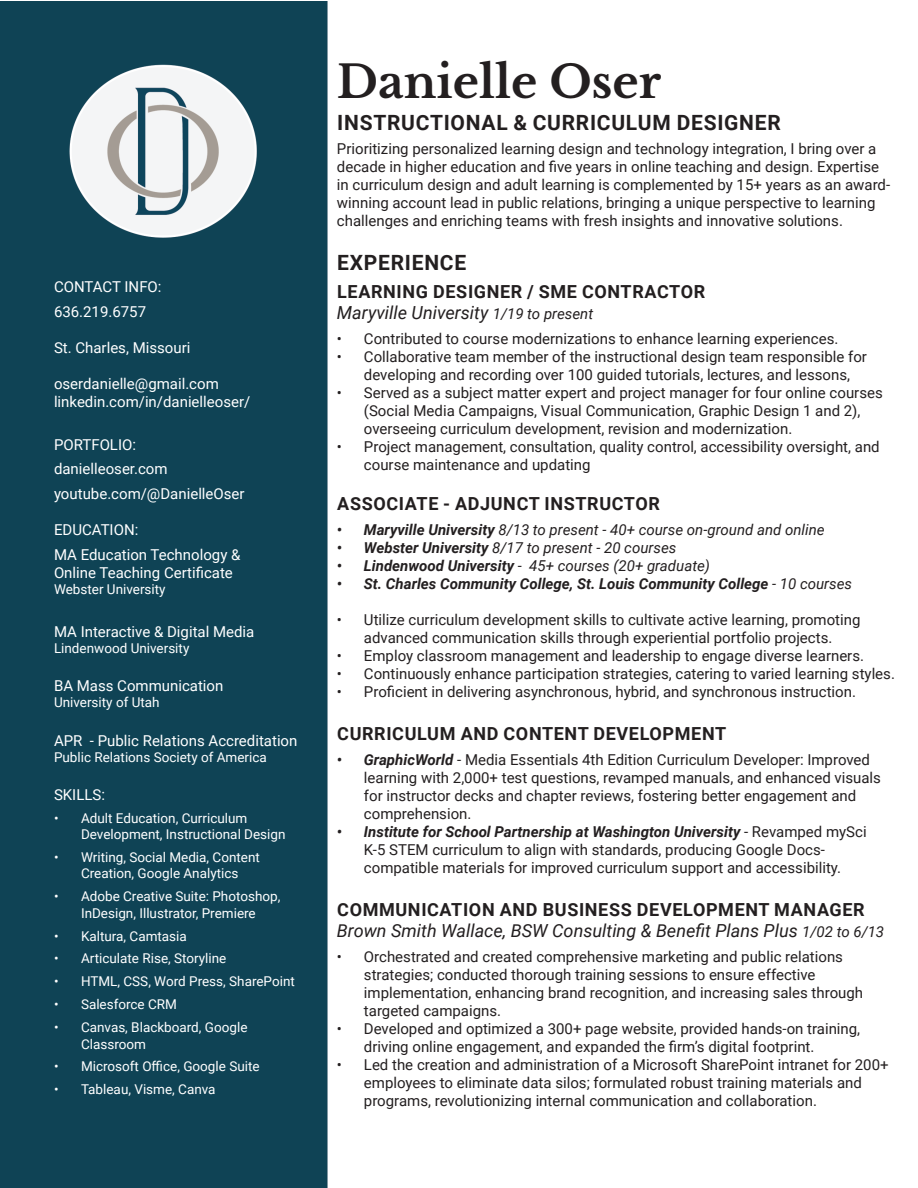
<style>
.page{position:relative;width:918px;height:1188px;background:#fff}
.page>*{position:absolute;margin:0;border:0;box-sizing:border-box;transform-origin:0 0}
.Head_1{font:700 45px "Libre Baskerville";color:#231f20}
.Body_Subhead{font:700 21px "Roboto";letter-spacing:.035em;color:#231f20}
.Body_head_2{font:700 18px/21.6px "Roboto";letter-spacing:.035em;color:#231f20}
.Body_head_2-2{font:italic 18px/21.6px "Roboto";color:#231f20}
.body_content{font:15px/18px "Roboto";color:#231f20}
.contact_body{font:15px "Roboto";color:#fff}
.t1{font:italic 15px "Roboto";color:#231f20}
.Contact_Subhead{font:15px/18px "Roboto";color:#fff}
.t2{font:italic 700 15px "Roboto";color:#231f20}
.contact_subtext{font:13.5px/16.2px "Roboto";color:#fff}
.Contact_Subhead-2{font:13.5px "Roboto";color:#fff}
.s1{font-weight:400;font-style:italic}
.s2{font-weight:400;font-style:italic;font-size:15px}
.s3{font-weight:700}
.s4{font-weight:400}
.s5{font-weight:700;font-style:italic}
.s6{font-weight:700;font-style:normal}
.s7{font-size:15px}
</style>
<div class="page">
<div style="left:0;top:1px;width:328px;height:1187px;background:#0f4355"></div>
<p class="Contact_Subhead" style="left:54px;top:277px;width:109px">CONTACT INFO:</p>
<p class="contact_body" style="left:54px;top:301px;width:94px">636.219.6757</p>
<p class="contact_body" style="left:54px;top:337px;width:138px">St. Charles, Missouri</p>
<p class="contact_body" style="left:54px;top:373px;width:166px">oserdanielle@gmail.com</p>
<p class="contact_body" style="left:54px;top:391px;width:198px">linkedin.com/in/danielleoser/</p>
<p class="Contact_Subhead" style="left:54px;top:435px;width:84px">PORTFOLIO:</p>
<p class="Contact_Subhead" style="left:54px;top:459px;width:115px">danielleoser.com</p>
<p class="contact_body" style="left:54px;top:483px;width:192px">youtube.com/@DanielleOser</p>
<p class="Contact_Subhead" style="left:54px;top:520px;width:86px">EDUCATION:</p>
<p class="Contact_Subhead" style="left:54px;top:545px;width:188px">MA Education Technology &amp;<br>Online Teaching Certificate</p>
<p class="Contact_Subhead-2" style="left:54px;top:580px;width:113px">Webster University</p>
<p class="contact_body" style="left:54px;top:621px;width:202px">MA Interactive &amp; Digital Media</p>
<p class="contact_subtext" style="left:54px;top:640px;width:137px">Lindenwood University</p>
<p class="contact_body" style="left:54px;top:675px;width:171px">BA Mass Communication</p>
<p class="contact_subtext" style="left:54px;top:694px;width:107px">University of Utah</p>
<p class="contact_body" style="left:54px;top:730px;width:245px">APR - Public Relations Accreditation</p>
<p class="contact_subtext" style="left:54px;top:748px;width:214px">Public Relations Society of America</p>
<p class="Contact_Subhead" style="left:54px;top:785px;width:53px">SKILLS:</p>
<p class="contact_subtext" style="left:81px;top:810px;width:206px;text-indent:-27px">• Adult Education, Curriculum<br>Development, Instructional Design</p>
<p class="contact_subtext" style="left:54px;top:849px;width:207px;text-align:center">• Writing, Social Media, Content<br>Creation, Google Analytics</p>
<p class="contact_subtext" style="left:54px;top:888px;width:228px;text-align:center">• Adobe Creative Suite: Photoshop,<br>InDesign, Illustrator, Premiere</p>
<p class="contact_subtext" style="left:54px;top:927px;width:134px">• Kaltura, Camtasia</p>
<p class="contact_subtext" style="left:54px;top:950px;width:174px">• Articulate Rise, Storyline</p>
<p class="contact_subtext" style="left:54px;top:973px;width:242px">• HTML, CSS, Word Press, SharePoint</p>
<p class="contact_subtext" style="left:54px;top:996px;width:125px">• Salesforce CRM</p>
<p class="contact_subtext" style="left:81px;top:1019px;width:168px;text-indent:-27px">• Canvas, Blackboard, Google<br>Classroom</p>
<p class="contact_subtext" style="left:54px;top:1058px;width:207px">• Microsoft Office, Google Suite</p>
<p class="contact_subtext" style="left:54px;top:1081px;width:163px">• Tableau, Visme, Canva</p>
<p class="Head_1" style="left:337px;top:54px;width:326px">Danielle Oser</p>
<p class="Body_Subhead" style="left:337px;top:107px;width:445px">INSTRUCTIONAL &amp; CURRICULUM DESIGNER</p>
<p class="body_content" style="left:337px;top:139px;width:555px">Prioritizing personalized learning design and technology integration, I bring over a decade in higher education and five years in online teaching and design. Expertise in curriculum design and adult learning is complemented by 15+ years as an award&shy;winning account lead in public relations, bringing a unique perspective to learning challenges and enriching teams with fresh insights and innovative solutions.</p>
<p class="Body_Subhead" style="left:337px;top:247px;width:130px">EXPERIENCE</p>
<p class="Body_head_2" style="left:337px;top:280px;width:370px">LEARNING DESIGNER / SME CONTRACTOR<br><span class="s1">Maryville University</span> <span class="s2">1/19 to present</span></p>
<p class="body_content" style="left:337px;top:329px;width:503px">• Contributed to course modernizations to enhance learning experiences.</p>
<p class="body_content" style="left:364px;top:347px;width:505px;text-indent:-27px">• Collaborative team member of the instructional design team responsible for developing and recording over 100 guided tutorials, lectures, and lessons,</p>
<p class="body_content" style="left:364px;top:383px;width:520px;text-indent:-27px">• Served as a subject matter expert and project manager for four online courses (Social Media Campaigns, Visual Communication, Graphic Design 1 and 2), overseeing curriculum development, revision and modernization.</p>
<p class="body_content" style="left:364px;top:437px;width:517px;text-indent:-27px">• Project management, consultation, quality control, accessibility oversight, and course maintenance and updating</p>
<p class="Body_head_2" style="left:337px;top:492px;width:324px">ASSOCIATE - ADJUNCT INSTRUCTOR</p>
<p class="t1" style="left:337px;top:519px;width:489px"><span class="s3">• Maryville University</span> 8/13 to present - 40+ course on-ground and online</p>
<p class="t1" style="left:337px;top:537px;width:341px"><span class="s3">• Webster University</span> 8/17 to present - 20 courses</p>
<p class="t1" style="left:337px;top:555px;width:375px"><span class="s3">• Lindenwood University</span> - 45+ courses (20+ graduate)</p>
<p class="t2" style="left:337px;top:573px;width:517px">• St. Charles Community College, St. Louis Community College <span class="s4">- 10 courses</span></p>
<p class="body_content" style="left:337px;top:610px;width:525px;text-align:center">• Utilize curriculum development skills to cultivate active learning, promoting advanced communication skills through experiential portfolio projects.</p>
<p class="body_content" style="left:337px;top:646px;width:529px">• Employ classroom management and leadership to engage diverse learners.</p>
<p class="body_content" style="left:337px;top:664px;width:559px">• Continuously enhance participation strategies, catering to varied learning styles.</p>
<p class="body_content" style="left:337px;top:682px;width:521px">• Proficient in delivering asynchronous, hybrid, and synchronous instruction.</p>
<p class="Body_head_2" style="left:337px;top:722px;width:390px">CURRICULUM AND CONTENT DEVELOPMENT</p>
<p class="body_content" style="left:364px;top:750px;width:519px;text-indent:-27px"><span class="s5">• GraphicWorld</span> - Media Essentials 4th Edition Curriculum Developer: Improved learning with 2,000+ test questions, revamped manuals, and enhanced visuals for instructor decks and chapter reviews, fostering better engagement and comprehension.</p>
<p class="body_content" style="left:364px;top:822px;width:504px;text-indent:-27px"><span class="s5">• Institute for School Partnership at Washington University</span> - Revamped mySci<br>K-5 STEM curriculum to align with standards, producing Google Docs&shy;compatible materials for improved curriculum support and accessibility.</p>
<p class="Body_head_2-2" style="left:337px;top:898px;width:549px"><span class="s6">COMMUNICATION AND BUSINESS DEVELOPMENT MANAGER<br></span>Brown Smith Wallace, BSW Consulting &amp; Benefit Plans Plus <span class="s7">1/02 to 6/13</span></p>
<p class="body_content" style="left:364px;top:947px;width:501px;text-indent:-27px">• Orchestrated and created comprehensive marketing and public relations strategies; conducted thorough training sessions to ensure effective implementation, enhancing brand recognition, and increasing sales through targeted campaigns.</p>
<p class="body_content" style="left:364px;top:1019px;width:498px;text-indent:-27px">• Developed and optimized a 300+ page website, provided hands-on training, driving online engagement, and expanded the firm’s digital footprint.</p>
<p class="body_content" style="left:364px;top:1055px;width:526px;text-indent:-27px">• Led the creation and administration of a Microsoft SharePoint intranet for 200+ employees to eliminate data silos; formulated robust training materials and programs, revolutionizing internal communication and collaboration.</p>
</div>
